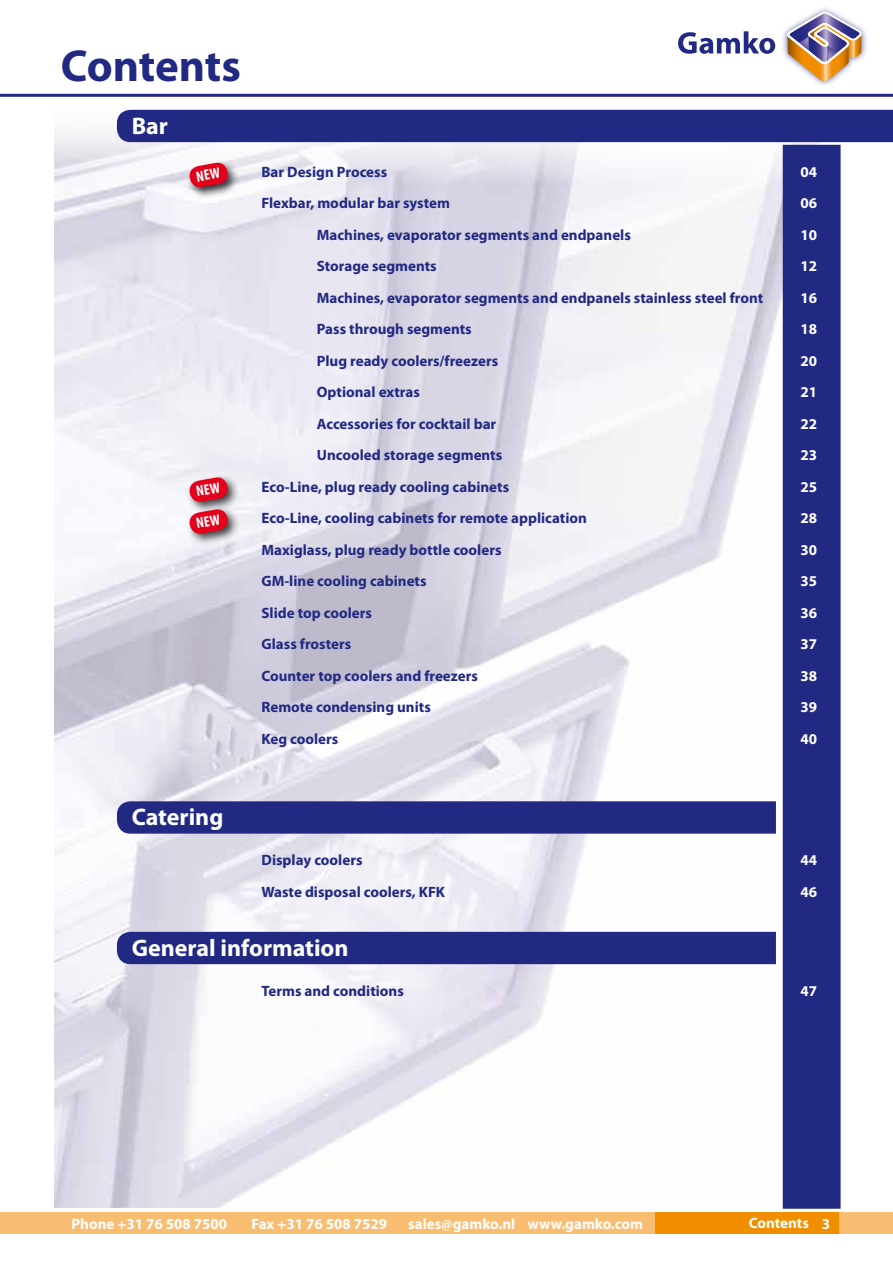
<style>
.page{position:relative;width:893px;height:1263px;background:#fff}
.page>*{position:absolute;margin:0;border:0;box-sizing:border-box;transform-origin:0 0}
.t1{font:700 45px "Myriad Pro";letter-spacing:-.005em;color:#222983}
.t2{font:700 24px "Myriad Pro";color:#fff}
.t3{font:700 15px "Myriad Pro";color:#222983}
.t4{font:700 15px "Myriad Pro";color:#fff}
</style>
<div class="page">
<img style="left:54px;top:109px;width:785px;height:1099px">
<div style="left:783px;top:146px;width:57px;height:1062px;background:#222983"></div>
<div style="left:783px;top:145px;width:58px;height:1064px;border:2px solid #222983"></div>
<div style="left:0;top:1212px;width:893px;height:21px;background:#f9bd72"></div>
<div style="left:656px;top:1212px;width:183px;height:21px;background:#f18e00"></div>
<hr style="left:0;top:94px;width:893px;height:3px;background:#222983">
<svg style="left:678px;top:31px;width:97px;height:23px"></svg>
<img style="left:783px;top:8px;width:84px;height:77px">
<svg style="left:787px;top:12px;width:74px;height:69px"></svg>
<svg style="left:116px;top:800px;width:661px;height:34px;background:#2d3389"></svg>
<div style="left:116px;top:931px;width:661px;height:34px;background:#222983"></div>
<div style="left:117px;top:110px;width:776px;height:32px;background:#222983"></div>
<div style="left:186px;top:473px;width:53px;height:40px;background:#000;opacity:.75"></div>
<div style="left:186px;top:159px;width:53px;height:40px;background:#000;opacity:.75"></div>
<div style="left:186px;top:505px;width:53px;height:40px;background:#000;opacity:.75"></div>
<svg style="left:188px;top:161px;width:41px;height:28px"></svg>
<svg style="left:188px;top:476px;width:41px;height:59px;background:#d1495b"></svg>
<h1 class="t1" style="left:61px;top:36px;width:182px">Contents</h1>
<h2 class="t2" style="left:132px;top:110px;width:38px">Bar</h2>
<h2 class="t2" style="left:132px;top:801px;width:93px">Catering</h2>
<p class="t3" style="left:261px;top:162px;width:127px">Bar Design Process</p>
<p class="t4" style="left:800px;top:162px;width:18px">04</p>
<p class="t3" style="left:261px;top:193px;width:190px">Flexbar, modular bar system</p>
<p class="t4" style="left:800px;top:193px;width:18px">06</p>
<p class="t3" style="left:317px;top:225px;width:316px">Machines, evaporator segments and endpanels</p>
<p class="t4" style="left:800px;top:225px;width:18px">10</p>
<p class="t3" style="left:317px;top:256px;width:122px">Storage segments</p>
<p class="t4" style="left:800px;top:256px;width:18px">12</p>
<p class="t3" style="left:317px;top:288px;width:448px">Machines, evaporator segments and endpanels stainless steel front</p>
<p class="t4" style="left:800px;top:288px;width:18px">16</p>
<p class="t3" style="left:317px;top:319px;width:157px">Pass through segments</p>
<p class="t4" style="left:800px;top:319px;width:18px">18</p>
<p class="t3" style="left:317px;top:351px;width:183px">Plug ready coolers/freezers</p>
<p class="t4" style="left:800px;top:351px;width:18px">20</p>
<p class="t3" style="left:317px;top:382px;width:105px">Optional extras</p>
<p class="t4" style="left:800px;top:382px;width:18px">21</p>
<p class="t3" style="left:317px;top:414px;width:181px">Accessories for cocktail bar</p>
<p class="t4" style="left:800px;top:414px;width:18px">22</p>
<p class="t3" style="left:317px;top:445px;width:187px">Uncooled storage segments</p>
<p class="t4" style="left:800px;top:445px;width:18px">23</p>
<p class="t3" style="left:261px;top:477px;width:249px">Eco-Line, plug ready cooling cabinets</p>
<p class="t4" style="left:800px;top:477px;width:18px">25</p>
<p class="t3" style="left:261px;top:508px;width:327px">Eco-Line, cooling cabinets for remote application</p>
<p class="t4" style="left:800px;top:508px;width:18px">28</p>
<p class="t3" style="left:261px;top:540px;width:242px">Maxiglass, plug ready bottle coolers</p>
<p class="t4" style="left:800px;top:540px;width:18px">30</p>
<p class="t3" style="left:261px;top:571px;width:167px">GM-line cooling cabinets</p>
<p class="t4" style="left:800px;top:571px;width:18px">35</p>
<p class="t3" style="left:261px;top:603px;width:112px">Slide top coolers</p>
<p class="t4" style="left:800px;top:603px;width:18px">36</p>
<p class="t3" style="left:261px;top:634px;width:91px">Glass frosters</p>
<p class="t4" style="left:800px;top:634px;width:18px">37</p>
<p class="t3" style="left:261px;top:666px;width:218px">Counter top coolers and freezers</p>
<p class="t4" style="left:800px;top:666px;width:18px">38</p>
<p class="t3" style="left:261px;top:697px;width:171px">Remote condensing units</p>
<p class="t4" style="left:800px;top:697px;width:18px">39</p>
<p class="t3" style="left:261px;top:729px;width:78px">Keg coolers</p>
<p class="t4" style="left:800px;top:729px;width:18px">40</p>
<p class="t3" style="left:261px;top:850px;width:103px">Display coolers</p>
<p class="t4" style="left:800px;top:850px;width:18px">44</p>
<p class="t3" style="left:261px;top:882px;width:185px">Waste disposal coolers, KFK</p>
<p class="t4" style="left:800px;top:882px;width:18px">46</p>
<h2 class="t2" style="left:132px;top:932px;width:218px">General information</h2>
<p class="t3" style="left:261px;top:981px;width:144px">Terms and conditions</p>
<p class="t4" style="left:800px;top:981px;width:18px">47</p>
<p class="t4" style="left:72px;top:1214px;width:157px">Phone +31 76 508 7500</p>
<p class="t4" style="left:251px;top:1214px;width:137px">Fax +31 76 508 7529</p>
<p class="t4" style="left:408px;top:1214px;width:236px">sales@gamko.nl www.gamko.com</p>
<p class="t4" style="left:749px;top:1213px;width:83px">Contents 3</p>
</div>
